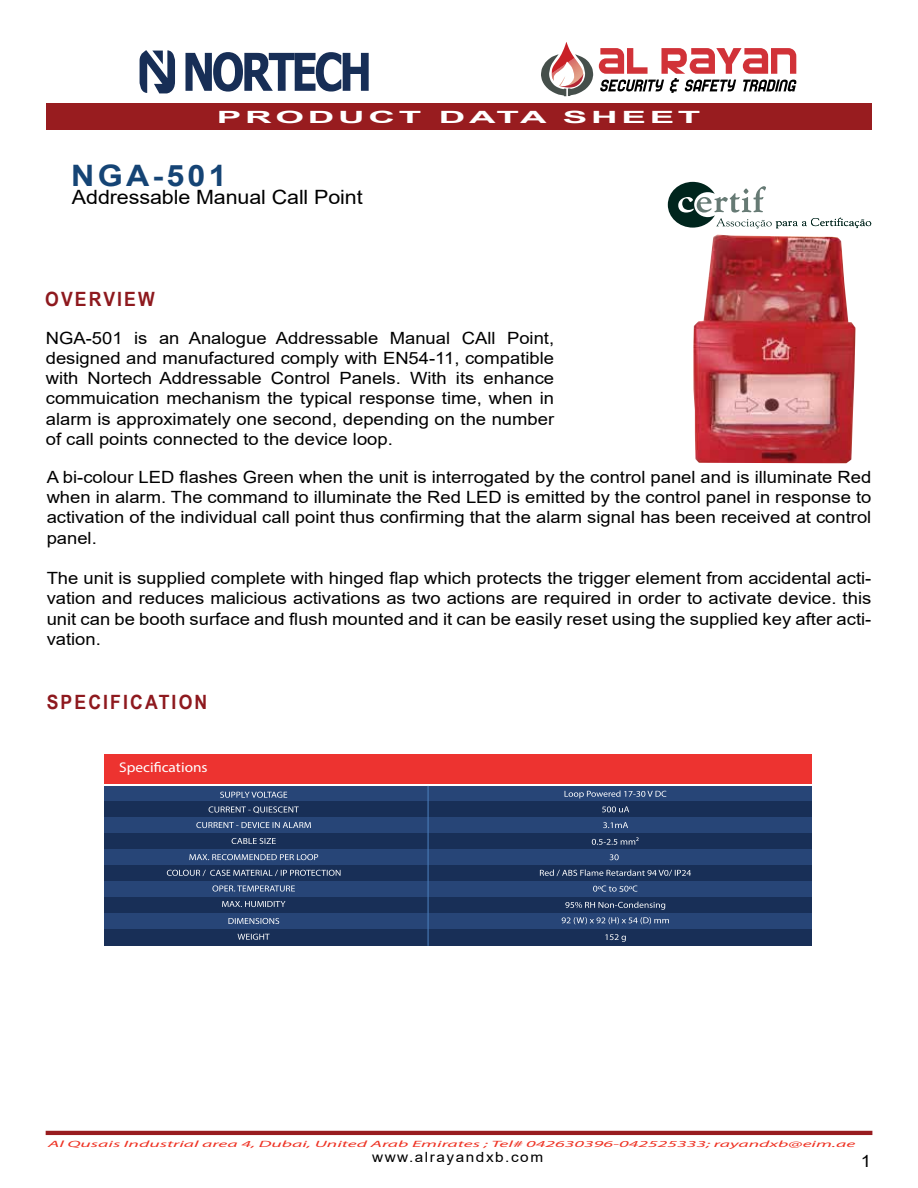
<style>
.page{position:relative;width:918px;height:1188px;background:#fff}
.page>*{position:absolute;margin:0;border:0;box-sizing:border-box;transform-origin:0 0}
.t1{font:700 29.55px "Arial";letter-spacing:.1em;color:#154475;scale:1.09 1}
.t2{font:19.65px "Arial";letter-spacing:-.005em;color:#000;scale:1.09 1}
.t3{font:700 19.65px "Arial Narrow";letter-spacing:.1em;color:#8e191e;scale:1.09 1}
.t4{font:16.95px/20.2px "Arial";color:#000;text-align:justify;scale:1.09 1}
.t5{font:700 16.95px "Arial";letter-spacing:.1em;color:#fff;scale:2.18 1}
.t6{font:14.1px "Arial";letter-spacing:.1em;color:#000;scale:1.09 1}
.t7{font:14.1px "Myriad Pro";color:#fff;scale:1.09 1}
.t8{font:italic 9.15px "Myriad Pro";color:#ee3324;scale:2.15 1}
.t9{font:8.85px "Myriad Pro";color:#fff;scale:1.09 1}
</style>
<div class="page">
<svg style="left:541px;top:42px;width:52px;height:54px"></svg>
<svg style="left:140px;top:50px;width:35px;height:43px"></svg>
<svg style="left:186px;top:52px;width:183px;height:40px"></svg>
<hr style="left:46px;top:1131px;width:826px;height:4px;background:#981c1f">
<svg style="left:599px;top:48px;width:198px;height:45px"></svg>
<div style="left:46px;top:103px;width:825px;height:27px;background:#981c1f"></div>
<img style="left:693px;top:235px;width:163px;height:228px">
<div style="left:104px;top:786px;width:708px;height:16px;background:#274577"></div>
<div style="left:104px;top:802px;width:708px;height:16px;background:#182f57"></div>
<div style="left:104px;top:818px;width:708px;height:16px;background:#274577"></div>
<div style="left:104px;top:834px;width:708px;height:16px;background:#182f57"></div>
<div style="left:104px;top:850px;width:708px;height:16px;background:#274577"></div>
<div style="left:104px;top:865px;width:708px;height:17px;background:#182f57"></div>
<div style="left:104px;top:881px;width:708px;height:17px;background:#274577"></div>
<div style="left:104px;top:897px;width:708px;height:17px;background:#182f57"></div>
<div style="left:104px;top:913px;width:708px;height:16px;background:#274577"></div>
<div style="left:104px;top:929px;width:708px;height:17px;background:#182f57"></div>
<hr style="left:428px;top:786px;width:1px;height:160px;background:#4b80bd">
<svg style="left:228px;top:918px;width:51px;height:6px"></svg>
<svg style="left:212px;top:885px;width:83px;height:7px"></svg>
<svg style="left:196px;top:822px;width:115px;height:6px"></svg>
<svg style="left:209px;top:806px;width:90px;height:7px"></svg>
<svg style="left:220px;top:792px;width:67px;height:6px"></svg>
<svg style="left:232px;top:838px;width:44px;height:6px"></svg>
<svg style="left:167px;top:870px;width:174px;height:6px"></svg>
<svg style="left:222px;top:901px;width:64px;height:6px"></svg>
<svg style="left:238px;top:934px;width:32px;height:6px"></svg>
<svg style="left:593px;top:886px;width:44px;height:6px"></svg>
<svg style="left:592px;top:837px;width:47px;height:8px"></svg>
<svg style="left:605px;top:934px;width:21px;height:8px"></svg>
<svg style="left:565px;top:902px;width:100px;height:8px"></svg>
<svg style="left:540px;top:870px;width:151px;height:6px"></svg>
<svg style="left:565px;top:791px;width:101px;height:7px"></svg>
<svg style="left:189px;top:854px;width:129px;height:6px"></svg>
<svg style="left:602px;top:806px;width:27px;height:6px"></svg>
<svg style="left:562px;top:917px;width:107px;height:7px"></svg>
<svg style="left:610px;top:854px;width:9px;height:6px"></svg>
<svg style="left:603px;top:822px;width:25px;height:6px"></svg>
<div style="left:104px;top:754px;width:708px;height:30px;background:#ed3330"></div>
<svg style="left:668px;top:182px;width:203px;height:46px"></svg>
<p class="t5" style="left:217px;top:105px;width:223px">PRODUCT DATA SHEET</p>
<h1 class="t1" style="left:71px;top:155px;width:144px">NGA-501</h1>
<p class="t2" style="left:72px;top:184px;width:268px">Addressable Manual Call Point</p>
<p class="t3" style="left:45px;top:284px;width:102px">OVERVIEW</p>
<p class="t4" style="left:46px;top:327px;width:468px">NGA-501 is an Analogue Addressable Manual CAll Point, designed and manufactured comply with EN54-11, compatible with Nortech Addressable Control Panels. With its enhance commuication mechanism the typical response time, when in alarm is approximately one second, depending on the number of call points connected to the device loop.</p>
<p class="t4" style="left:47px;top:467px;width:758px">A bi-colour LED flashes Green when the unit is interrogated by the control panel and is illuminate Red when in alarm. The command to illuminate the Red LED is emitted by the control panel in response to activation of the individual call point thus confirming that the alarm signal has been received at control panel.</p>
<p class="t4" style="left:47px;top:568px;width:758px">The unit is supplied complete with hinged flap which protects the trigger element from accidental acti&shy;vation and reduces malicious activations as two actions are required in order to activate device. this unit can be booth surface and flush mounted and it can be easily reset using the supplied key after acti&shy;vation.</p>
<p class="t3" style="left:47px;top:688px;width:149px">SPECIFICATION</p>
<p class="t7" style="left:119px;top:759px;width:83px">Specifications</p>
<p class="t9" style="left:619px;top:883px;width:6px">5</p>
<p class="t8" style="left:48px;top:1138px;width:377px">Al Qusais Industrial area 4, Dubai, United Arab Emirates ; Tel# 042630396-042525333; rayandxb@eim.ae</p>
<p class="t6" style="left:372px;top:1148px;width:158px">www.alrayandxb.com</p>
<p class="t4" style="left:861px;top:1151px;width:11px">1</p>
</div>
